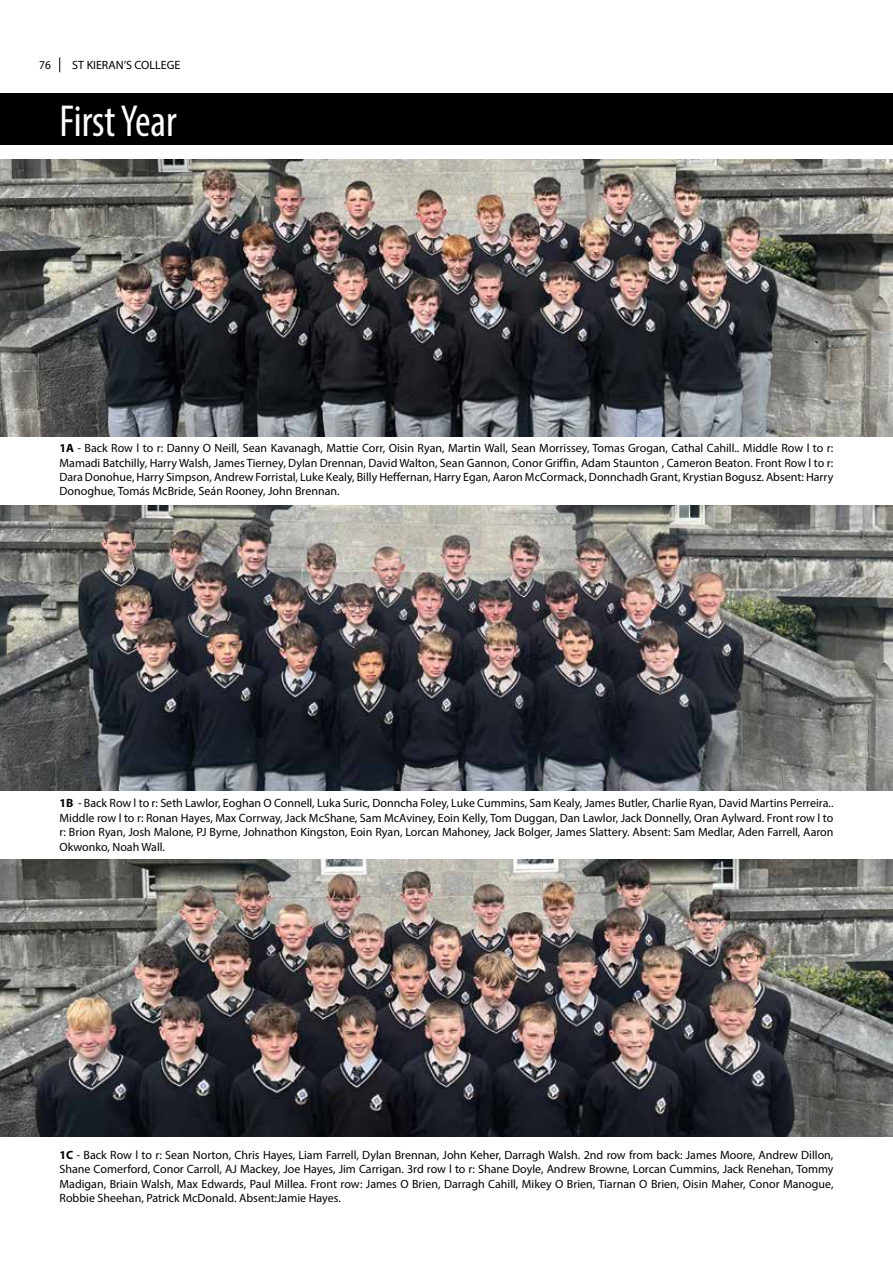
<style>
.page{position:relative;width:893px;height:1263px;background:#fff}
.page>*{position:absolute;margin:0;border:0;box-sizing:border-box;transform-origin:0 0}
.t1{font:condensed 45px "Myriad Pro";color:#fff;scale:.95 1}
.t2{font:12px/14.4px "Myriad Pro";color:#000;text-align:justify}
.t3{font:12px "Myriad Pro";color:#000;scale:.95 1}
.s1{font-weight:700}
</style>
<div class="page">
<svg style="left:59px;top:57px;width:1px;height:15px"></svg>
<div style="left:0;top:94px;width:893px;height:51px;background:#000"></div>
<img style="left:0;top:160px;width:893px;height:276px">
<img style="left:0;top:860px;width:893px;height:276px">
<img style="left:0;top:506px;width:893px;height:285px">
<p class="t3" style="left:39px;top:57px;width:14px">76</p>
<p class="t2" style="left:72px;top:57px;width:110px">ST KIERAN’S COLLEGE</p>
<h1 class="t1" style="left:60px;top:94px;width:125px">First Year</h1>
<p class="t2" style="left:60px;top:441px;width:775px"><span class="s1">1A</span> - Back Row l to r: Danny O Neill, Sean Kavanagh, Mattie Corr, Oisin Ryan, Martin Wall, Sean Morrissey, Tomas Grogan, Cathal Cahill.. Middle Row l to r:<br>Mamadi Batchilly, Harry Walsh, James Tierney, Dylan Drennan, David Walton, Sean Gannon, Conor Griffin, Adam Staunton , Cameron Beaton. Front Row l to r:<br>Dara Donohue, Harry Simpson, Andrew Forristal, Luke Kealy, Billy Heffernan, Harry Egan, Aaron McCormack, Donnchadh Grant, Krystian Bogusz. Absent: Harry Donoghue, Tomás McBride, Seán Rooney, John Brennan.</p>
<p class="t2" style="left:60px;top:796px;width:775px"><span class="s1">1B</span> - Back Row l to r: Seth Lawlor, Eoghan O Connell, Luka Suric, Donncha Foley, Luke Cummins, Sam Kealy, James Butler, Charlie Ryan, David Martins Perreira..<br>Middle row l to r: Ronan Hayes, Max Corrway, Jack McShane, Sam McAviney, Eoin Kelly, Tom Duggan, Dan Lawlor, Jack Donnelly, Oran Aylward. Front row l to r: Brion Ryan, Josh Malone, PJ Byrne, Johnathon Kingston, Eoin Ryan, Lorcan Mahoney, Jack Bolger, James Slattery. Absent: Sam Medlar, Aden Farrell, Aaron Okwonko, Noah Wall.</p>
<p class="t2" style="left:60px;top:1147px;width:775px"><span class="s1">1C</span> - Back Row l to r: Sean Norton, Chris Hayes, Liam Farrell, Dylan Brennan, John Keher, Darragh Walsh. 2nd row from back: James Moore, Andrew Dillon, Shane Comerford, Conor Carroll, AJ Mackey, Joe Hayes, Jim Carrigan. 3rd row l to r: Shane Doyle, Andrew Browne, Lorcan Cummins, Jack Renehan, Tommy Madigan, Briain Walsh, Max Edwards, Paul Millea. Front row: James O Brien, Darragh Cahill, Mikey O Brien, Tiarnan O Brien, Oisin Maher, Conor Manogue, Robbie Sheehan, Patrick McDonald. Absent:Jamie Hayes.</p>
</div>
